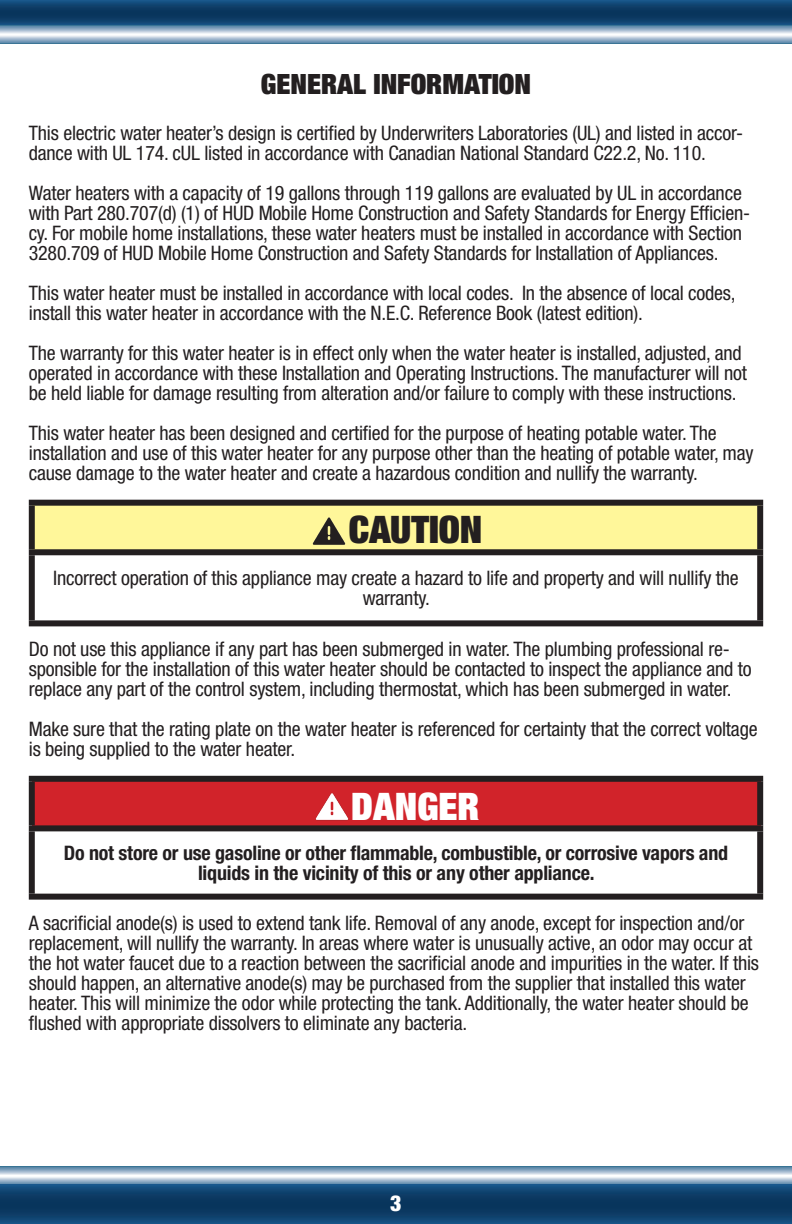
<style>
.page{position:relative;width:792px;height:1224px;background:#fff}
.page>*{position:absolute;margin:0;border:0;box-sizing:border-box;transform-origin:0 0}
.t1{font:900 condensed 38px "Helvetica Neue LT Std";color:#231f20}
.t2{font:900 condensed 38px "Helvetica Neue LT Std";color:#fff}
.Body_-_Subtitle_Block{font:900 condensed 28px "Helvetica Neue LT Std";color:#231f20}
.t3{font:900 condensed 22px "Helvetica Neue LT Std";color:#fff}
.Body_-_Text{font:condensed 20px/20px "Helvetica Neue LT Std";letter-spacing:-.01em;color:#231f20}
.Body_-_Text-2{font:700 condensed 20px/20px "Helvetica Neue LT Std";letter-spacing:-.01em;color:#231f20;text-align:center}
</style>
<div class="page">
<svg style="left:0;top:36px;width:792px;height:7px;background:#9cb5cc"></svg>
<svg style="left:0;top:25px;width:792px;height:9px;background:#98b3c9"></svg>
<svg style="left:0;top:0;width:792px;height:25px;background:#0e406b"></svg>
<svg style="left:0;top:1166px;width:792px;height:9px;background:#90adc4"></svg>
<svg style="left:0;top:1177px;width:792px;height:8px;background:#94b0c8"></svg>
<svg style="left:0;top:1185px;width:792px;height:39px;background:#0e3f6b"></svg>
<div style="left:32px;top:503px;width:728px;height:49px;background:#fff79a"></div>
<div style="left:29px;top:555px;width:6px;height:65px;background:#231f20"></div>
<div style="left:757px;top:555px;width:6px;height:65px;background:#231f20"></div>
<div style="left:29px;top:620px;width:734px;height:6px;background:#231f20"></div>
<div style="left:29px;top:500px;width:734px;height:6px;background:#231f20"></div>
<div style="left:29px;top:506px;width:6px;height:43px;background:#231f20"></div>
<div style="left:757px;top:506px;width:6px;height:43px;background:#231f20"></div>
<div style="left:29px;top:549px;width:734px;height:6px;background:#231f20"></div>
<img style="left:310px;top:517px;width:39px;height:33px">
<div style="left:32px;top:779px;width:728px;height:49px;background:#d1232a"></div>
<div style="left:29px;top:831px;width:6px;height:63px;background:#231f20"></div>
<div style="left:757px;top:831px;width:6px;height:63px;background:#231f20"></div>
<div style="left:29px;top:894px;width:734px;height:6px;background:#231f20"></div>
<div style="left:29px;top:776px;width:734px;height:6px;background:#231f20"></div>
<div style="left:29px;top:782px;width:6px;height:43px;background:#231f20"></div>
<div style="left:757px;top:782px;width:6px;height:43px;background:#231f20"></div>
<div style="left:29px;top:825px;width:734px;height:6px;background:#231f20"></div>
<img style="left:313px;top:793px;width:38px;height:33px">
<p class="Body_-_Subtitle_Block" style="left:261px;top:66px;width:272px">GENERAL INFORMATION</p>
<p class="Body_-_Text" style="left:29px;top:122px;width:716px">This electric water heater’s design is certified by Underwriters Laboratories (UL) and listed in accor&shy;dance with UL 174. cUL listed in accordance with Canadian National Standard C22.2, No. 110.</p>
<p class="Body_-_Text" style="left:29px;top:182px;width:723px">Water heaters with a capacity of 19 gallons through 119 gallons are evaluated by UL in accordance with Part 280.707(d) (1) of HUD Mobile Home Construction and Safety Standards for Energy Efficien&shy;cy. For mobile home installations, these water heaters must be installed in accordance with Section 3280.709 of HUD Mobile Home Construction and Safety Standards for Installation of Appliances.</p>
<p class="Body_-_Text" style="left:29px;top:282px;width:708px">This water heater must be installed in accordance with local codes. In the absence of local codes, install this water heater in accordance with the N.E.C. Reference Book (latest edition).</p>
<p class="Body_-_Text" style="left:29px;top:342px;width:720px">The warranty for this water heater is in effect only when the water heater is installed, adjusted, and operated in accordance with these Installation and Operating Instructions. The manufacturer will not be held liable for damage resulting from alteration and/or failure to comply with these instructions.</p>
<p class="Body_-_Text" style="left:29px;top:422px;width:726px">This water heater has been designed and certified for the purpose of heating potable water. The installation and use of this water heater for any purpose other than the heating of potable water, may cause damage to the water heater and create a hazardous condition and nullify the warranty.</p>
<p class="t1" style="left:349px;top:506px;width:135px">CAUTION</p>
<p class="Body_-_Text" style="left:53px;top:568px;width:687px;text-align:center">Incorrect operation of this appliance may create a hazard to life and property and will nullify the warranty.</p>
<p class="Body_-_Text" style="left:29px;top:639px;width:724px">Do not use this appliance if any part has been submerged in water. The plumbing professional re&shy;sponsible for the installation of this water heater should be contacted to inspect the appliance and to replace any part of the control system, including thermostat, which has been submerged in water.</p>
<p class="Body_-_Text" style="left:29px;top:719px;width:730px">Make sure that the rating plate on the water heater is referenced for certainty that the correct voltage is being supplied to the water heater.</p>
<p class="t2" style="left:351px;top:782px;width:130px">DANGER</p>
<p class="Body_-_Text-2" style="left:64px;top:842px;width:666px">Do not store or use gasoline or other flammable, combustible, or corrosive vapors and liquids in the vicinity of this or any other appliance.</p>
<p class="Body_-_Text" style="left:29px;top:913px;width:732px">A sacrificial anode(s) is used to extend tank life. Removal of any anode, except for inspection and/or replacement, will nullify the warranty. In areas where water is unusually active, an odor may occur at the hot water faucet due to a reaction between the sacrificial anode and impurities in the water. If this should happen, an alternative anode(s) may be purchased from the supplier that installed this water heater. This will minimize the odor while protecting the tank. Additionally, the water heater should be flushed with appropriate dissolvers to eliminate any bacteria.</p>
<p class="t3" style="left:390px;top:1190px;width:13px">3</p>
</div>
